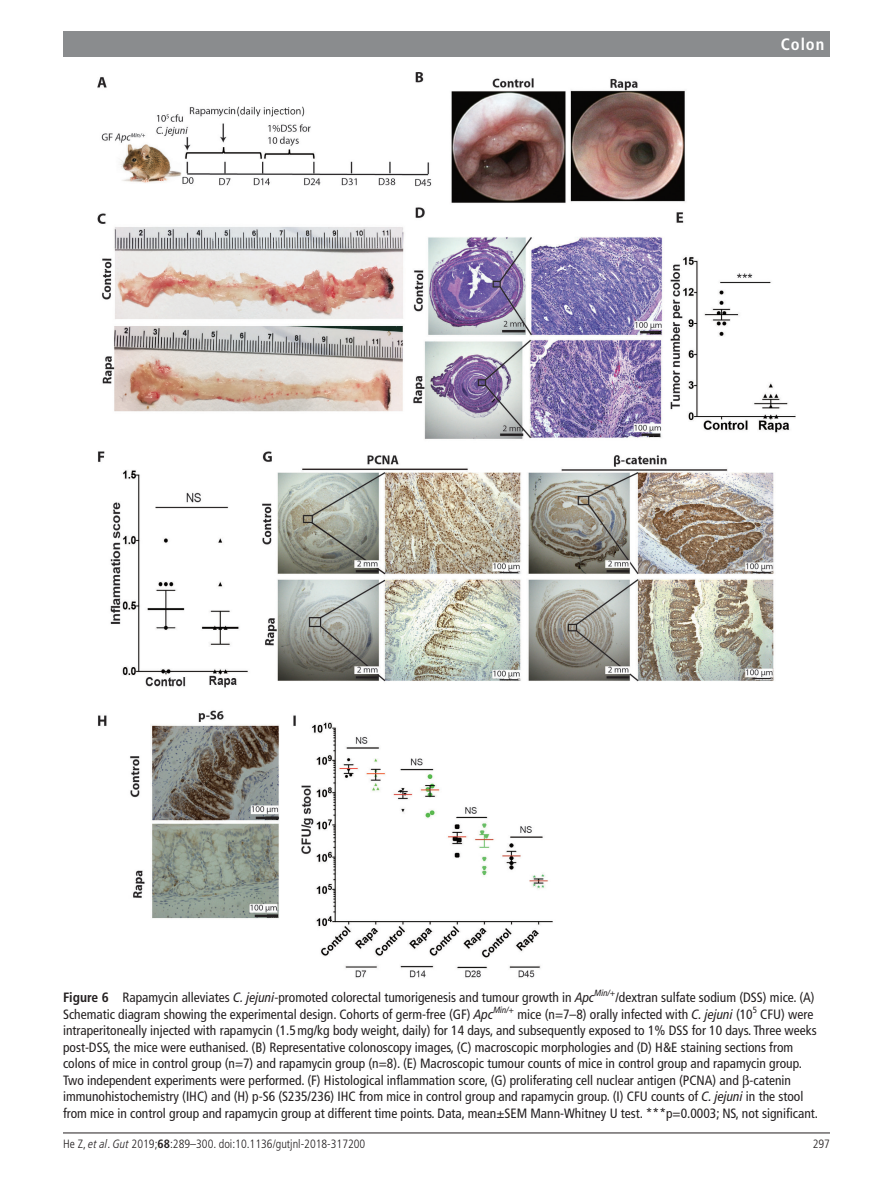
<style>
.page{position:relative;width:893px;height:1191px;background:#fff}
.page>*{position:absolute;margin:0;border:0;box-sizing:border-box;transform-origin:0 0}
.t1{font:700 condensed 16.5px "Frutiger LT Pro";color:#fff}
.t2{font:condensed 13.5px/16.5px "Frutiger LT Pro";color:#231f20}
.t3{font:300 condensed 12px "Frutiger LT Pro";color:#231f20}
.t4{font:italic condensed 9px "Frutiger LT Pro";color:#231f20}
.s1{font-weight:700}
.s2{font-style:italic}
</style>
<div class="page">
<hr style="left:63px;top:1132px;width:767px;height:1px;background:#231f20">
<div style="left:63px;top:31px;width:767px;height:25px;background:#8a8c8e"></div>
<img style="left:98px;top:72px;width:697px;height:906px">
<p class="t1" style="left:781px;top:34px;width:45px">Colon</p>
<p class="t2" style="left:63px;top:989px;width:533px"><span class="s1">Figure 6</span> Rapamycin alleviates <span class="s2">C. jejuni</span>-promoted colorectal tumorigenesis and tumour growth in <span class="s2">Apc</span></p>
<p class="t4" style="left:594px;top:987px;width:22px">Min/+</p>
<p class="t2" style="left:63px;top:989px;width:757px;text-indent:552px">/dextran sulfate sodium (DSS) mice. (A)<br>Schematic diagram showing the experimental design. Cohorts of germ-free (GF) <span class="s2">Apc</span><sup>Min/+</sup> mice (n=7–8) orally infected with <span class="s2">C. jejuni</span> (10<sup>5</sup> CFU) were intraperitoneally injected with rapamycin (1.5mg/kg body weight, daily) for 14 days, and subsequently exposed to 1% DSS for 10 days. Three weeks post-DSS, the mice were euthanised. (B) Representative colonoscopy images, (C) macroscopic morphologies and (D) H&amp;E staining sections from colons of mice in control group (n=7) and rapamycin group (n=8). (E) Macroscopic tumour counts of mice in control group and rapamycin group.<br>Two independent experiments were performed. (F) Histological inflammation score, (G) proliferating cell nuclear antigen (PCNA) and -catenin immunohistochemistry (IHC) and (H) p-S6 (S235/236) IHC from mice in control group and rapamycin group. (I) CFU counts of <span class="s2">C. jejuni</span> in the stool from mice in control group and rapamycin group at different time points. Data, mean±SEM Mann-Whitney U test. ***p=0.0003; NS, not significant.</p>
<p class="t3" style="left:63px;top:1136px;width:304px">He Z, <span class="s2">et al</span>. <span class="s2">Gut</span> 2019;<span class="s1">68</span>:289–300. doi:10.1136/gutjnl-2018-317200</p>
<p class="t3" style="left:813px;top:1136px;width:19px">297</p>
</div>
